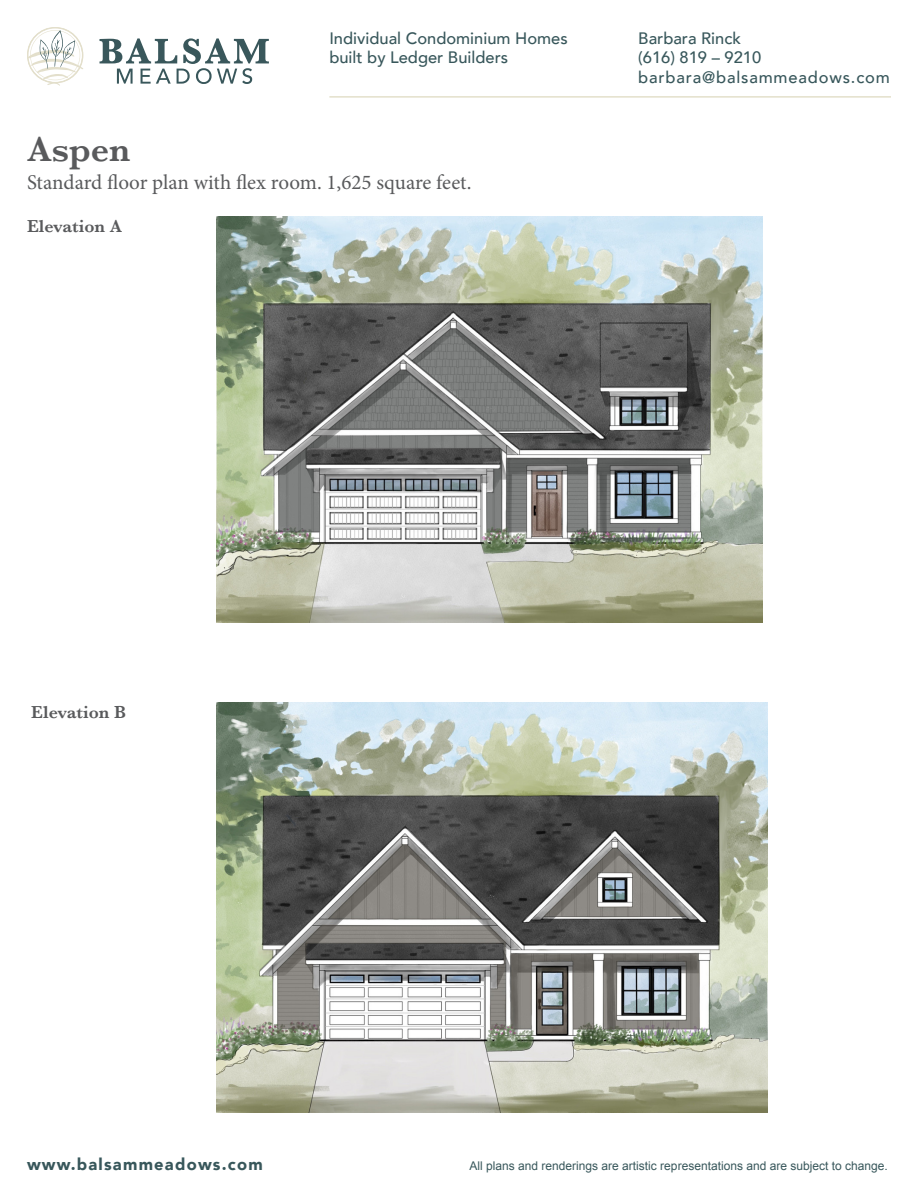
<style>
.page{position:relative;width:918px;height:1188px;background:#fff}
.page>*{position:absolute;margin:0;border:0;box-sizing:border-box;transform-origin:0 0}
.t1{font:600 36px "Baskerville";color:#595a5c}
.t2{font:21px "Minion Pro";letter-spacing:-.005em;color:#595a5c}
.t3{font:600 18px "Baskerville";color:#595a5c}
.t4{font:500 16.5px "Avenir";color:#38575b}
.t5{font:500 16.5px "Avenir";letter-spacing:.05em;color:#38575b}
.t6{font:900 16.5px "Avenir";letter-spacing:.075em;color:#38575b}
.t7{font:12px "Arial";color:#38575b}
</style>
<div class="page">
<svg style="left:100px;top:38px;width:169px;height:46px"></svg>
<svg style="left:27px;top:27px;width:56px;height:59px"></svg>
<hr style="left:329px;top:96px;width:562px;height:2px;background:#e3e0cb">
<img style="left:216px;top:216px;width:546px;height:406px">
<img style="left:216px;top:702px;width:552px;height:410px">
<p class="t4" style="left:329px;top:23px;width:240px">Individual Condominium Homes</p>
<p class="t4" style="left:329px;top:43px;width:180px">built by Ledger Builders</p>
<p class="t1" style="left:27px;top:124px;width:105px">Aspen</p>
<p class="t2" style="left:27px;top:169px;width:446px">Standard floor plan with flex room. 1,625 square feet.</p>
<p class="t3" style="left:27px;top:214px;width:97px">Elevation A</p>
<p class="t4" style="left:638px;top:23px;width:104px">Barbara Rinck</p>
<p class="t4" style="left:638px;top:43px;width:124px">(616) 819 – 9210</p>
<p class="t5" style="left:638px;top:63px;width:253px">barbara@balsammeadows.com</p>
<p class="t3" style="left:31px;top:700px;width:96px">Elevation B</p>
<p class="t6" style="left:27px;top:1150px;width:237px">www.balsammeadows.com</p>
<p class="t7" style="left:470px;top:1158px;width:420px">All plans and renderings are artistic representations and are subject to change.</p>
</div>
